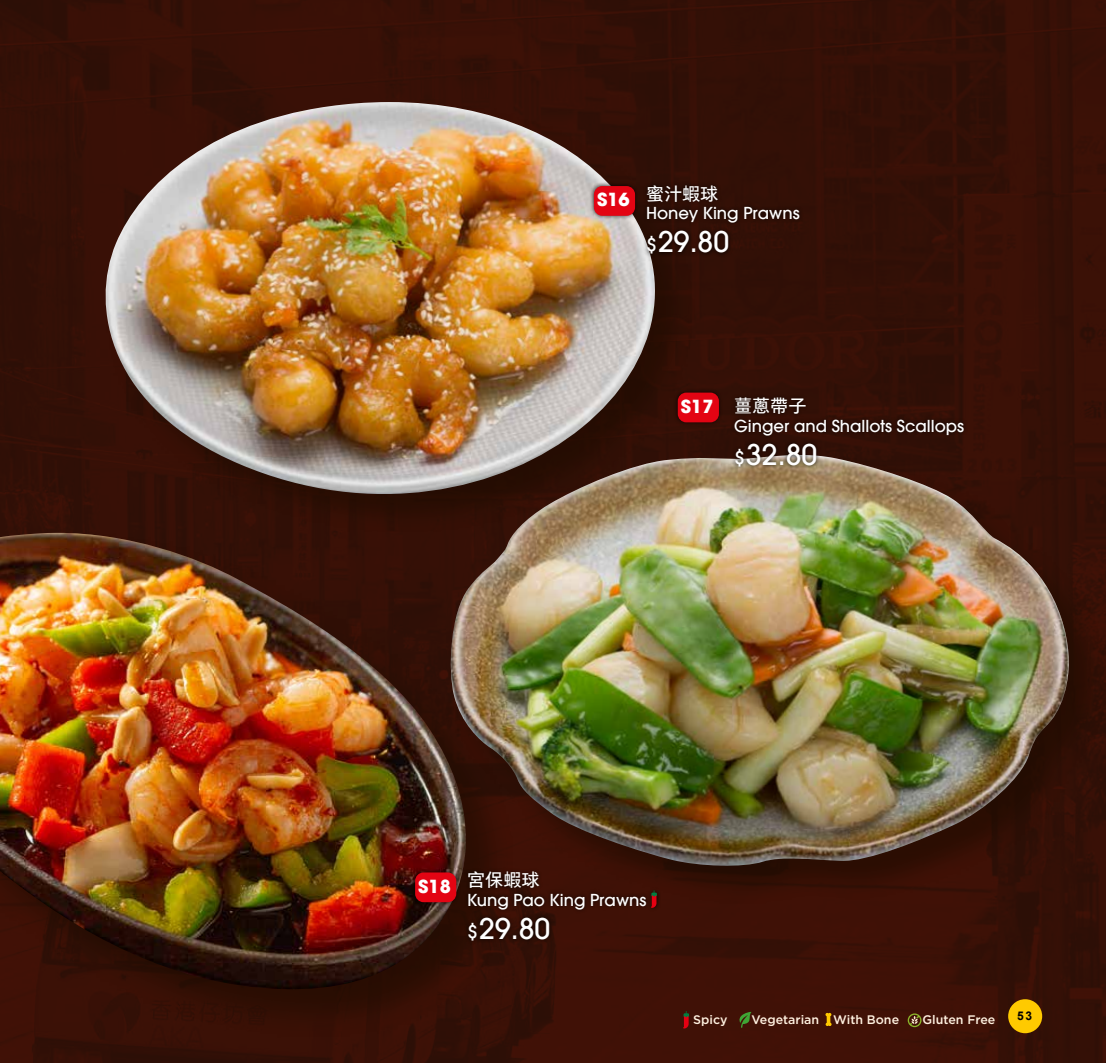
<style>
.page{position:relative;width:1106px;height:1063px;background:#fff}
.page>*{position:absolute;margin:0;border:0;box-sizing:border-box;transform-origin:0 0}
.t1{font:500 28.5px "Avant Garde LT";color:#fff}
.t2{font:18px "FZYOUH 509 R GB1 4";color:#fff}
.t3{font:500 16.5px "Avant Garde LT";color:#fff}
.t4{font:500 12.45px "Gotham";color:#fff1e0}
.t5{font:700 12px "Arial";color:#000}
.s1{font-family:"Avant Garde LT";font-weight:700}
.s2{font-size:19.5px}
</style>
<div class="page">
<img style="left:0;top:0;width:1106px;height:1063px">
<div style="left:106px;top:102px;width:588px;height:432px;background:#320f06"></div>
<img style="left:99px;top:102px;width:562px;height:401px">
<div style="left:451px;top:456px;width:655px;height:449px;background:#351006"></div>
<img style="left:447px;top:455px;width:631px;height:413px">
<div style="left:0;top:533px;width:515px;height:505px;background:#1e0b00;opacity:.61"></div>
<img style="left:0;top:533px;width:467px;height:458px">
<div style="left:673px;top:388px;width:295px;height:83px;background:#000;opacity:.75"></div>
<div style="left:677px;top:393px;width:42px;height:29px;background:#e30413;border-radius:9px"></div>
<div style="left:589px;top:181px;width:214px;height:78px;background:#000;opacity:.75"></div>
<div style="left:594px;top:186px;width:41px;height:30px;background:#e30413;border-radius:9px"></div>
<div style="left:410px;top:867px;width:251px;height:78px;background:#000;opacity:.75"></div>
<div style="left:415px;top:872px;width:41px;height:30px;background:#e30413;border-radius:9px"></div>
<svg style="left:651px;top:890px;width:6px;height:18px"></svg>
<svg style="left:738px;top:1011px;width:14px;height:17px"></svg>
<svg style="left:683px;top:1011px;width:6px;height:18px"></svg>
<svg style="left:825px;top:1013px;width:6px;height:13px"></svg>
<svg style="left:907px;top:1013px;width:14px;height:14px"></svg>
<div style="left:1008px;top:999px;width:34px;height:34px;background:#ffca00;border-radius:50%"></div>
<p class="t2" style="left:597px;top:184px;width:123px"><span class="s1">S16</span> 蜜汁蝦球</p>
<p class="t3" style="left:646px;top:203px;width:155px">Honey King Prawns</p>
<h1 class="t1" style="left:646px;top:224px;width:85px"><span class="s2">$</span>29.80</h1>
<p class="t2" style="left:681px;top:396px;width:127px"><span class="s1">S17</span> 薑蔥帶子</p>
<p class="t3" style="left:734px;top:416px;width:231px">Ginger and Shallots Scallops</p>
<h1 class="t1" style="left:734px;top:437px;width:85px"><span class="s2">$</span>32.80</h1>
<p class="t2" style="left:418px;top:870px;width:123px"><span class="s1">S18</span> 宮保蝦球</p>
<p class="t3" style="left:467px;top:890px;width:181px">Kung Pao King Prawns</p>
<h1 class="t1" style="left:467px;top:911px;width:85px"><span class="s2">$</span>29.80</h1>
<p class="t4" style="left:693px;top:1011px;width:36px">Spicy</p>
<p class="t4" style="left:751px;top:1011px;width:149px">Vegetarian With Bone</p>
<p class="t4" style="left:922px;top:1011px;width:74px">Gluten Free</p>
<p class="t5" style="left:1017px;top:1008px;width:16px">53</p>
</div>
